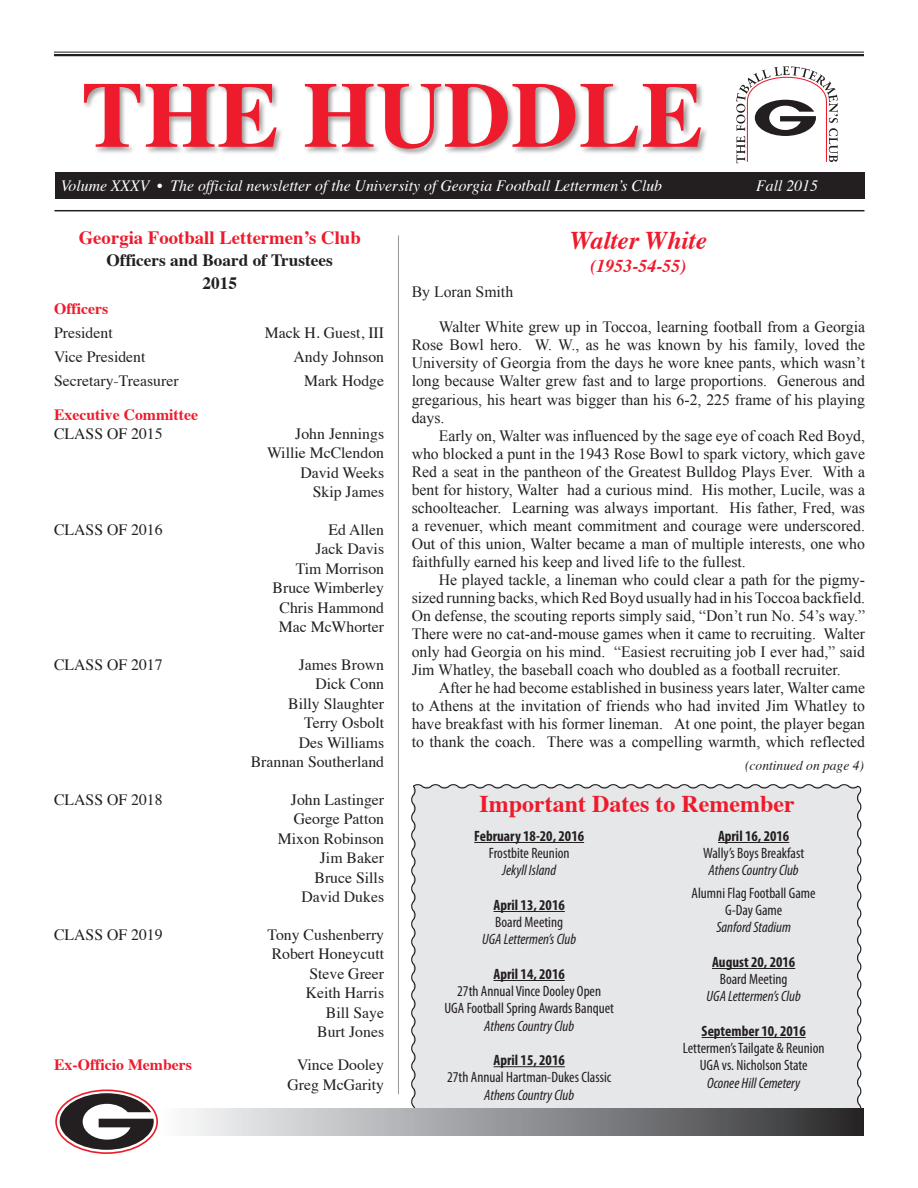
<style>
.page{position:relative;width:918px;height:1188px;background:#fff}
.page>*{position:absolute;margin:0;border:0;box-sizing:border-box;transform-origin:0 0}
.t1{font:700 93px "Times";letter-spacing:.005em;color:#ee1b2c}
.t2{font:italic 700 25.5px "Times";color:#ee1b2c}
.t3{font:700 24px "Times";color:#ee1b2c}
.t4{font:700 18.75px "Times";color:#ee1b2c}
.t5{font:italic 700 18px "Times";color:#ee1b2c}
.t6{font:700 17.25px/22.5px "Times";color:#231f20;text-align:center}
.t7{font:15.75px/18px "Times New Roman";color:#231f20;text-align:justify}
.t8{font:15.75px/19.5px "Times";color:#231f20;text-align:right}
.t9{font:italic 15.75px "Times";color:#fff}
.t10{font:700 15.75px "Times";color:#ee1b2c}
.t11{font:condensed 15px/17.2px "Myriad Pro";color:#231f20;text-align:center}
.t12{font:italic condensed 15px "Myriad Pro";color:#231f20}
.t13{font:700 condensed 15px "Myriad Pro";color:#231f20}
.t14{font:italic 13.5px "Times";color:#231f20}
</style>
<div class="page">
<div style="left:411px;top:784px;width:451px;height:324px;background:#e6e7e9"></div>
<hr style="left:54px;top:52px;width:810px;height:1px;background:#231f20">
<hr style="left:54px;top:54px;width:810px;height:2px;background:#231f20">
<div style="left:55px;top:172px;width:810px;height:27px;background:#231f20"></div>
<svg style="left:736px;top:66px;width:102px;height:98px"></svg>
<div style="left:83px;top:83px;width:626px;height:73px;background:#231f20;opacity:.45"></div>
<hr style="left:54px;top:210px;width:810px;height:1px;background:#231f20">
<hr style="left:398px;top:235px;width:1px;height:859px;background:#939598">
<div style="left:157px;top:1108px;width:707px;height:27px;background:linear-gradient(to right,#fcfeff,#2d2d2f)"></div>
<div style="left:55px;top:1090px;width:103px;height:64px;border:2px solid #ee1b2c;border-radius:50%"></div>
<svg style="left:60px;top:1093px;width:94px;height:57px"></svg>
<hr style="left:474px;top:842px;width:110px;height:1px;background:#231f20">
<hr style="left:494px;top:911px;width:71px;height:1px;background:#231f20">
<hr style="left:494px;top:980px;width:71px;height:1px;background:#231f20">
<hr style="left:494px;top:1066px;width:71px;height:1px;background:#231f20">
<hr style="left:718px;top:842px;width:71px;height:1px;background:#231f20">
<hr style="left:712px;top:968px;width:83px;height:1px;background:#231f20">
<hr style="left:702px;top:1037px;width:104px;height:1px;background:#231f20">
<h1 class="t1" style="left:82px;top:26px;width:623px">THE HUDDLE</h1>
<p class="t9" style="left:61px;top:172px;width:603px">Volume XXXV • The official newsletter of the University of Georgia Football Lettermen’s Club</p>
<p class="t9" style="left:756px;top:172px;width:63px">Fall 2015</p>
<p class="t4" style="left:79px;top:220px;width:284px">Georgia Football Lettermen’s Club</p>
<p class="t6" style="left:107px;top:248px;width:228px">Officers and Board of Trustees<br>2015</p>
<p class="t10" style="left:54px;top:294px;width:56px">Officers</p>
<p class="t8" style="left:54px;top:322px;width:60px">President</p>
<p class="t8" style="left:265px;top:322px;width:121px">Mack H. Guest, III</p>
<p class="t8" style="left:54px;top:346px;width:93px">Vice President</p>
<p class="t8" style="left:294px;top:346px;width:92px">Andy Johnson</p>
<p class="t8" style="left:54px;top:370px;width:126px">Secretary-Treasurer</p>
<p class="t8" style="left:304px;top:370px;width:82px">Mark Hodge</p>
<p class="t10" style="left:54px;top:399px;width:145px">Executive Committee</p>
<p class="t8" style="left:54px;top:422px;width:110px">CLASS OF 2015</p>
<p class="t8" style="left:267px;top:422px;width:119px">John Jennings<br>Willie McClendon<br>David Weeks<br>Skip James</p>
<p class="t8" style="left:54px;top:518px;width:110px">CLASS OF 2016</p>
<p class="t8" style="left:273px;top:518px;width:113px">Ed Allen<br>Jack Davis<br>Tim Morrison<br>Bruce Wimberley<br>Chris Hammond<br>Mac McWhorter</p>
<p class="t8" style="left:54px;top:653px;width:110px">CLASS OF 2017</p>
<p class="t8" style="left:251px;top:653px;width:135px">James Brown<br>Dick Conn<br>Billy Slaughter<br>Terry Osbolt<br>Des Williams<br>Brannan Southerland</p>
<p class="t8" style="left:54px;top:788px;width:110px">CLASS OF 2018</p>
<p class="t8" style="left:278px;top:788px;width:108px">John Lastinger<br>George Patton<br>Mixon Robinson<br>Jim Baker<br>Bruce Sills<br>David Dukes</p>
<p class="t8" style="left:54px;top:923px;width:110px">CLASS OF 2019</p>
<p class="t8" style="left:268px;top:923px;width:118px">Tony Cushenberry<br>Robert Honeycutt<br>Steve Greer<br>Keith Harris<br>Bill Saye<br>Burt Jones</p>
<p class="t10" style="left:54px;top:1050px;width:139px">Ex-Officio Members</p>
<p class="t8" style="left:287px;top:1054px;width:98px">Vince Dooley<br>Greg McGarity</p>
<h2 class="t2" style="left:570px;top:217px;width:139px">Walter White</h2>
<p class="t5" style="left:590px;top:249px;width:97px">(1953-54-55)</p>
<p class="t7" style="left:412px;top:282px;width:103px">By Loran Smith</p>
<p class="t7" style="left:412px;top:318px;width:455px;text-indent:27px">Walter White grew up in Toccoa, learning football from a Georgia Rose Bowl hero. W. W., as he was known by his family, loved the University of Georgia from the days he wore knee pants, which wasn’t long because Walter grew fast and to large proportions. Generous and gregarious, his heart was bigger than his 6-2, 225 frame of his playing days.</p>
<p class="t7" style="left:412px;top:426px;width:455px;text-indent:27px">Early on, Walter was influenced by the sage eye of coach Red Boyd, who blocked a punt in the 1943 Rose Bowl to spark victory, which gave Red a seat in the pantheon of the Greatest Bulldog Plays Ever. With a bent for history, Walter had a curious mind. His mother, Lucile, was a schoolteacher. Learning was always important. His father, Fred, was a revenuer, which meant commitment and courage were underscored.<br>Out of this union, Walter became a man of multiple interests, one who faithfully earned his keep and lived life to the fullest.</p>
<p class="t7" style="left:412px;top:570px;width:455px;text-indent:27px">He played tackle, a lineman who could clear a path for the pigmy&shy;sized running backs, which Red Boyd usually had in his Toccoa backfield.<br>On defense, the scouting reports simply said, “Don’t run No. 54’s way.” There were no cat-and-mouse games when it came to recruiting. Walter only had Georgia on his mind. “Easiest recruiting job I ever had,” said Jim Whatley, the baseball coach who doubled as a football recruiter.</p>
<p class="t7" style="left:412px;top:678px;width:455px;text-indent:27px">After he had become established in business years later, Walter came to Athens at the invitation of friends who had invited Jim Whatley to have breakfast with his former lineman. At one point, the player began to thank the coach. There was a compelling warmth, which reflected</p>
<p class="t14" style="left:745px;top:754px;width:120px">(continued on page 4)</p>
<h3 class="t3" style="left:480px;top:781px;width:317px">Important Dates to Remember</h3>
<p class="t13" style="left:474px;top:827px;width:111px">February 18-20, 2016</p>
<p class="t11" style="left:489px;top:844px;width:82px">Frostbite Reunion</p>
<p class="t12" style="left:502px;top:861px;width:55px">Jekyll Island</p>
<p class="t13" style="left:494px;top:896px;width:73px">April 13, 2016</p>
<p class="t11" style="left:495px;top:913px;width:69px">Board Meeting</p>
<p class="t12" style="left:482px;top:930px;width:96px">UGA Lettermen’s Club</p>
<p class="t13" style="left:494px;top:965px;width:73px">April 14, 2016</p>
<p class="t11" style="left:444px;top:982px;width:171px">27th Annual Vince Dooley Open<br>UGA Football Spring Awards Banquet</p>
<p class="t12" style="left:484px;top:1017px;width:91px">Athens Country Club</p>
<p class="t13" style="left:494px;top:1051px;width:73px">April 15, 2016</p>
<p class="t11" style="left:447px;top:1069px;width:166px">27th Annual Hartman-Dukes Classic</p>
<p class="t12" style="left:484px;top:1086px;width:91px">Athens Country Club</p>
<p class="t13" style="left:718px;top:827px;width:73px">April 16, 2016</p>
<p class="t11" style="left:703px;top:844px;width:103px">Wally’s Boys Breakfast</p>
<p class="t12" style="left:709px;top:861px;width:91px">Athens Country Club</p>
<p class="t11" style="left:692px;top:884px;width:126px">Alumni Flag Football Game<br>G-Day Game</p>
<p class="t12" style="left:716px;top:918px;width:76px">Sanford Stadium</p>
<p class="t13" style="left:712px;top:953px;width:85px">August 20, 2016</p>
<p class="t11" style="left:720px;top:970px;width:69px">Board Meeting</p>
<p class="t12" style="left:707px;top:987px;width:96px">UGA Lettermen’s Club</p>
<p class="t13" style="left:702px;top:1022px;width:106px">September 10, 2016</p>
<p class="t11" style="left:683px;top:1039px;width:143px">Lettermen’s Tailgate &amp; Reunion<br>UGA vs. Nicholson State</p>
<p class="t12" style="left:707px;top:1074px;width:95px">Oconee Hill Cemetery</p>
</div>
